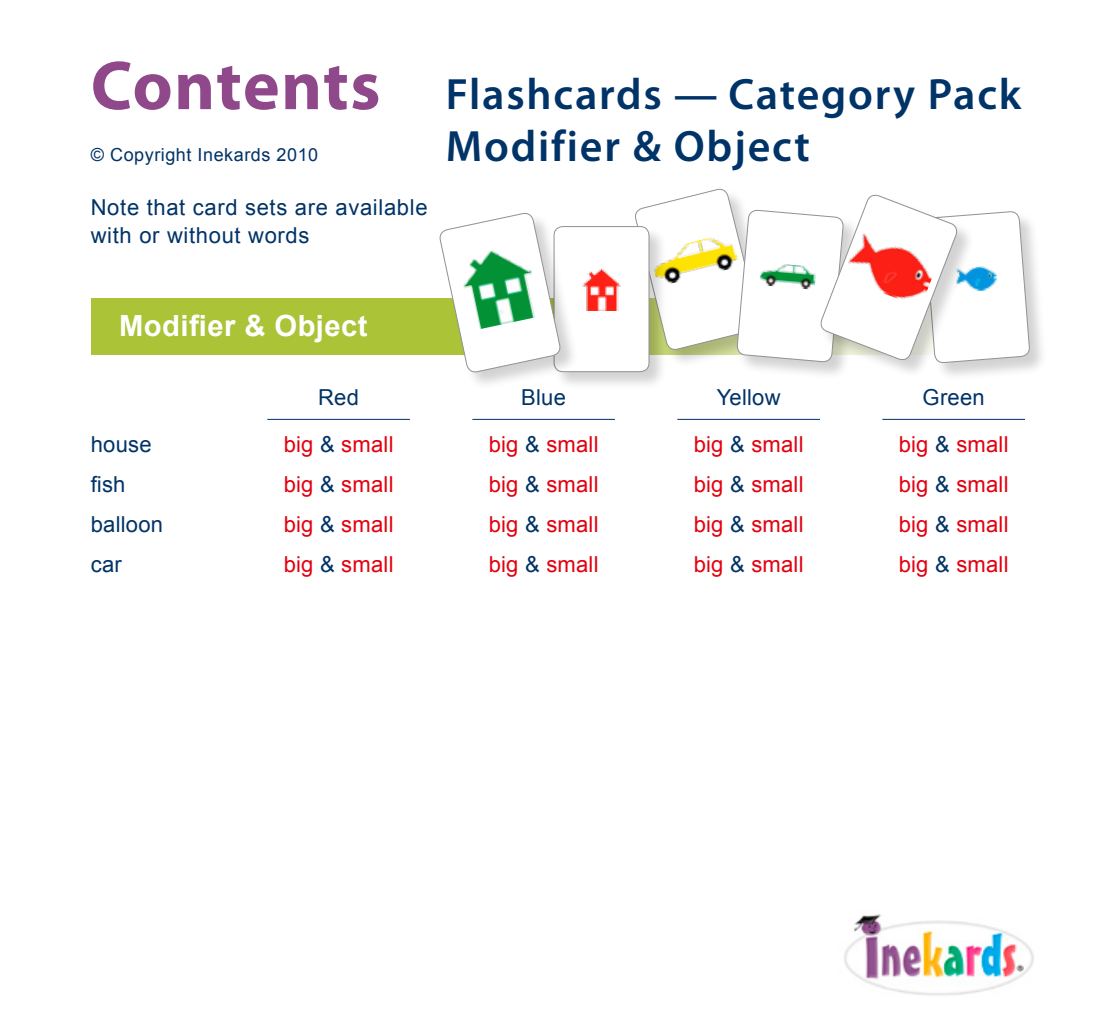
<style>
.page{position:relative;width:1112px;height:1021px;background:#fff}
.page>*{position:absolute;margin:0;border:0;box-sizing:border-box;transform-origin:0 0}
.t1{font:700 70px "Myriad Pro";letter-spacing:.015em;color:#8f498b}
.t2{font:600 44px "Myriad Pro";letter-spacing:.04em;color:#003367}
.inek-Contents_Head{font:700 29.2px "Arial";letter-spacing:.015em;color:#fff}
.inek-Contents{font:22px "Arial";letter-spacing:.01em;color:#e3000f}
.inek-Contents-2{font:22px/28px "Arial";letter-spacing:.03em;color:#003367}
.inek-Contents-3{font:22px "Arial";letter-spacing:.01em;color:#003367}
.inek-Contents-4{font:18px "Arial";letter-spacing:.03em;color:#003367}
.s1{color:#003367}
</style>
<div class="page">
<img style="left:844px;top:914px;width:190px;height:82px">
<div style="left:91px;top:298px;width:956px;height:57px;background:#aac337"></div>
<div style="left:924px;top:211px;width:123px;height:170px;background:#000;opacity:.18"></div>
<hr style="left:267px;top:418px;width:143px;height:2px;background:#003367">
<hr style="left:472px;top:418px;width:143px;height:2px;background:#003367">
<hr style="left:677px;top:418px;width:142px;height:2px;background:#003367">
<hr style="left:882px;top:418px;width:142px;height:2px;background:#003367">
<div style="left:553px;top:225px;width:115px;height:166px;background:#000;opacity:.18"></div>
<div style="left:554px;top:226px;width:95px;height:146px;background:#fff;border-radius:9px"></div>
<img style="left:582px;top:269px;width:38px;height:42px">
<div style="left:438px;top:212px;width:139px;height:177px;background:#000;opacity:.18"></div>
<svg style="left:438px;top:212px;width:123px;height:162px"></svg>
<svg style="left:633px;top:188px;width:396px;height:192px"></svg>
<p class="t1" style="left:91px;top:40px;width:291px">Contents</p>
<p class="inek-Contents-4" style="left:91px;top:143px;width:229px">© Copyright Inekards 2010</p>
<p class="inek-Contents-2" style="left:91px;top:193px;width:338px">Note that card sets are available with or without words</p>
<p class="t2" style="left:445px;top:66px;width:577px">Flashcards — Category Pack</p>
<p class="t2" style="left:445px;top:118px;width:365px">Modifier &amp; Object</p>
<p class="inek-Contents_Head" style="left:119px;top:306px;width:250px">Modifier &amp; Object</p>
<p class="inek-Contents-2" style="left:91px;top:430px;width:62px">house</p>
<p class="inek-Contents-2" style="left:91px;top:470px;width:36px">fish</p>
<p class="inek-Contents-3" style="left:91px;top:510px;width:74px">balloon</p>
<p class="inek-Contents-2" style="left:91px;top:550px;width:32px">car</p>
<p class="inek-Contents-2" style="left:318px;top:384px;width:42px">Red</p>
<p class="inek-Contents-2" style="left:521px;top:384px;width:46px">Blue</p>
<p class="inek-Contents-2" style="left:716px;top:384px;width:65px">Yellow</p>
<p class="inek-Contents-2" style="left:922px;top:384px;width:64px">Green</p>
<p class="inek-Contents" style="left:283px;top:430px;width:111px">big <span class="s1">&amp;</span> small</p>
<p class="inek-Contents" style="left:283px;top:470px;width:111px">big <span class="s1">&amp;</span> small</p>
<p class="inek-Contents" style="left:283px;top:510px;width:111px">big <span class="s1">&amp;</span> small</p>
<p class="inek-Contents" style="left:283px;top:550px;width:111px">big <span class="s1">&amp;</span> small</p>
<p class="inek-Contents" style="left:488px;top:430px;width:111px">big <span class="s1">&amp;</span> small</p>
<p class="inek-Contents" style="left:488px;top:470px;width:111px">big <span class="s1">&amp;</span> small</p>
<p class="inek-Contents" style="left:488px;top:510px;width:111px">big <span class="s1">&amp;</span> small</p>
<p class="inek-Contents" style="left:488px;top:550px;width:111px">big <span class="s1">&amp;</span> small</p>
<p class="inek-Contents" style="left:693px;top:430px;width:111px">big <span class="s1">&amp;</span> small</p>
<p class="inek-Contents" style="left:693px;top:470px;width:111px">big <span class="s1">&amp;</span> small</p>
<p class="inek-Contents" style="left:693px;top:510px;width:111px">big <span class="s1">&amp;</span> small</p>
<p class="inek-Contents" style="left:693px;top:550px;width:111px">big <span class="s1">&amp;</span> small</p>
<p class="inek-Contents" style="left:898px;top:430px;width:111px">big <span class="s1">&amp;</span> small</p>
<p class="inek-Contents" style="left:898px;top:470px;width:111px">big <span class="s1">&amp;</span> small</p>
<p class="inek-Contents" style="left:898px;top:510px;width:111px">big <span class="s1">&amp;</span> small</p>
<p class="inek-Contents" style="left:898px;top:550px;width:111px">big <span class="s1">&amp;</span> small</p>
</div>
